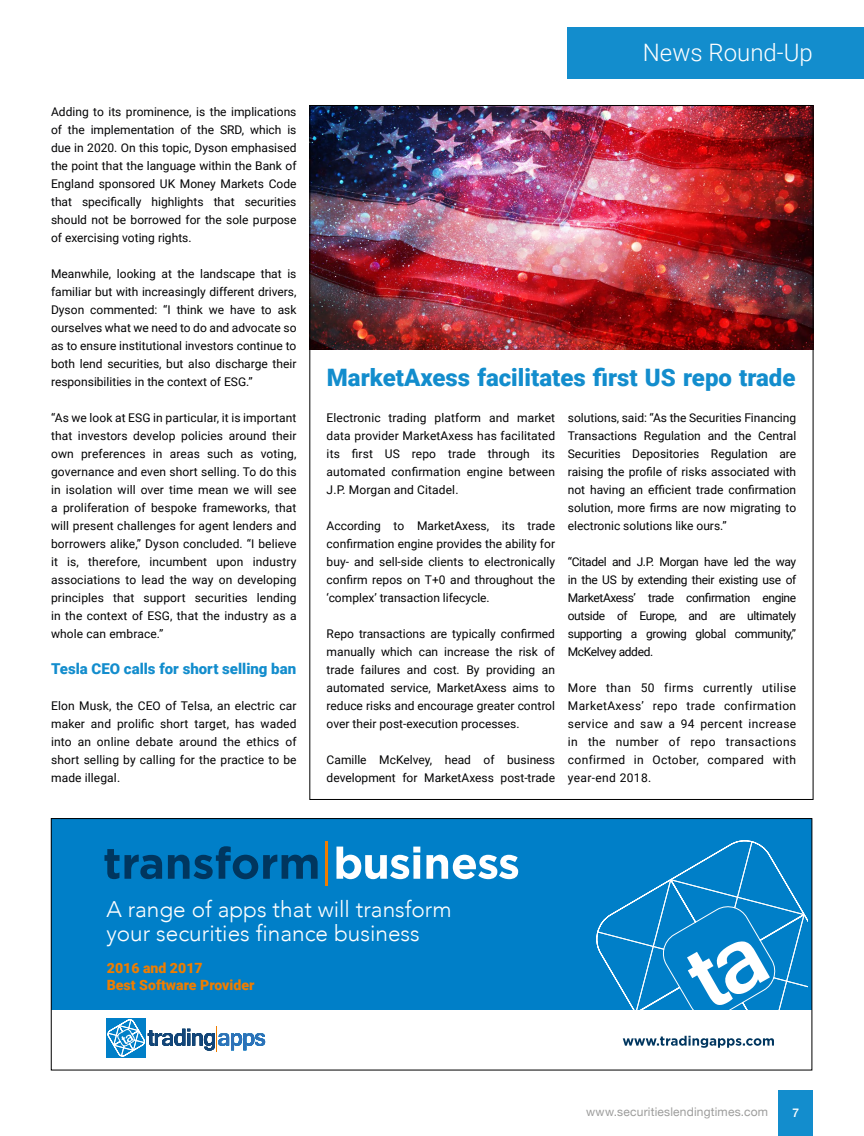
<style>
.page{position:relative;width:864px;height:1136px;background:#fff}
.page>*{position:absolute;margin:0;border:0;box-sizing:border-box;transform-origin:0 0}
.t1{font:900 24px "Roboto";color:#138dcd}
.t2{font:300 24px "Roboto";color:#fff}
.t3{font:300 22.65px/24px "Avenir";color:#fff}
.t4{font:900 15px "Roboto";color:#138dcd}
.t5{font:900 14.1px/17px "Roboto";color:#ef7d00}
.t6{font:12px/18px "Roboto";color:#020203;text-align:justify}
.t7{font:12px "Helvetica Neue";letter-spacing:.015em;color:#9d9d9c}
.t8{font:500 12px "Helvetica Neue";color:#fff}
</style>
<div class="page">
<img style="left:311px;top:107px;width:499px;height:243px">
<div style="left:778px;top:1090px;width:34px;height:45px;background:#138dcd"></div>
<div style="left:567px;top:28px;width:296px;height:51px;background:#138dcd"></div>
<div style="left:51px;top:818px;width:760px;height:192px;background:#007fc8"></div>
<svg style="left:622px;top:1035px;width:151px;height:12px"></svg>
<svg style="left:106px;top:1018px;width:159px;height:39px"></svg>
<svg style="left:596px;top:840px;width:211px;height:170px"></svg>
<svg style="left:336px;top:846px;width:182px;height:33px"></svg>
<svg style="left:104px;top:846px;width:213px;height:33px"></svg>
<hr style="left:325px;top:840px;width:3px;height:45px;background:#ef7d00">
<div style="left:51px;top:818px;width:760px;height:252px;border:1px solid #000"></div>
<p class="t6" style="left:51px;top:102px;width:247px">Adding to its prominence, is the implications of the implementation of the SRD, which is due in 2020. On this topic, Dyson emphasised the point that the language within the Bank of England sponsored UK Money Markets Code that specifically highlights that securities should not be borrowed for the sole purpose of exercising voting rights.</p>
<p class="t6" style="left:51px;top:264px;width:247px">Meanwhile, looking at the landscape that is familiar but with increasingly different drivers, Dyson commented: “I think we have to ask ourselves what we need to do and advocate so as to ensure institutional investors continue to both lend securities, but also discharge their responsibilities in the context of ESG.”</p>
<p class="t6" style="left:51px;top:408px;width:247px">“As we look at ESG in particular, it is important that investors develop policies around their own preferences in areas such as voting, governance and even short selling. To do this in isolation will over time mean we will see a proliferation of bespoke frameworks, that will present challenges for agent lenders and borrowers alike,” Dyson concluded. “I believe it is, therefore, incumbent upon industry associations to lead the way on developing principles that support securities lending in the context of ESG, that the industry as a whole can embrace.”</p>
<p class="t4" style="left:51px;top:658px;width:246px">Tesla CEO calls for short selling ban</p>
<p class="t6" style="left:51px;top:696px;width:247px">Elon Musk, the CEO of Telsa, an electric car maker and prolific short target, has waded into an online debate around the ethics of short selling by calling for the practice to be made illegal.</p>
<h1 class="t2" style="left:642px;top:36px;width:171px">News Round-Up</h1>
<h1 class="t1" style="left:327px;top:360px;width:470px">MarketAxess facilitates first US repo trade</h1>
<p class="t6" style="left:326px;top:408px;width:230px">Electronic trading platform and market data provider MarketAxess has facilitated its first US repo trade through its automated confirmation engine between J.P. Morgan and Citadel.</p>
<p class="t6" style="left:326px;top:516px;width:230px">According to MarketAxess, its trade confirmation engine provides the ability for buy- and sell-side clients to electronically confirm repos on T+0 and throughout the ‘complex’ transaction lifecycle.</p>
<p class="t6" style="left:326px;top:624px;width:230px">Repo transactions are typically confirmed manually which can increase the risk of trade failures and cost. By providing an automated service, MarketAxess aims to reduce risks and encourage greater control over their post-execution processes.</p>
<p class="t6" style="left:326px;top:750px;width:230px">Camille McKelvey, head of business development for MarketAxess post-trade</p>
<p class="t6" style="left:567px;top:408px;width:230px">solutions, said: “As the Securities Financing Transactions Regulation and the Central Securities Depositories Regulation are raising the profile of risks associated with not having an efficient trade confirmation solution, more firms are now migrating to electronic solutions like ours.”</p>
<p class="t6" style="left:567px;top:552px;width:230px">“Citadel and J.P. Morgan have led the way in the US by extending their existing use of MarketAxess’ trade confirmation engine outside of Europe, and are ultimately supporting a growing global community,” McKelvey added.</p>
<p class="t6" style="left:567px;top:678px;width:230px">More than 50 firms currently utilise MarketAxess’ repo trade confirmation service and saw a 94 percent increase in the number of repo transactions confirmed in October, compared with year-end 2018.</p>
<h2 class="t3" style="left:106px;top:896px;width:347px">A range of apps that will transform your securities finance business</h2>
<p class="t5" style="left:107px;top:958px;width:149px">2016 and 2017<br>Best Software Provider</p>
<p class="t7" style="left:586px;top:1103px;width:183px">www.securitieslendingtimes.com</p>
<p class="t8" style="left:792px;top:1102px;width:8px">7</p>
</div>
